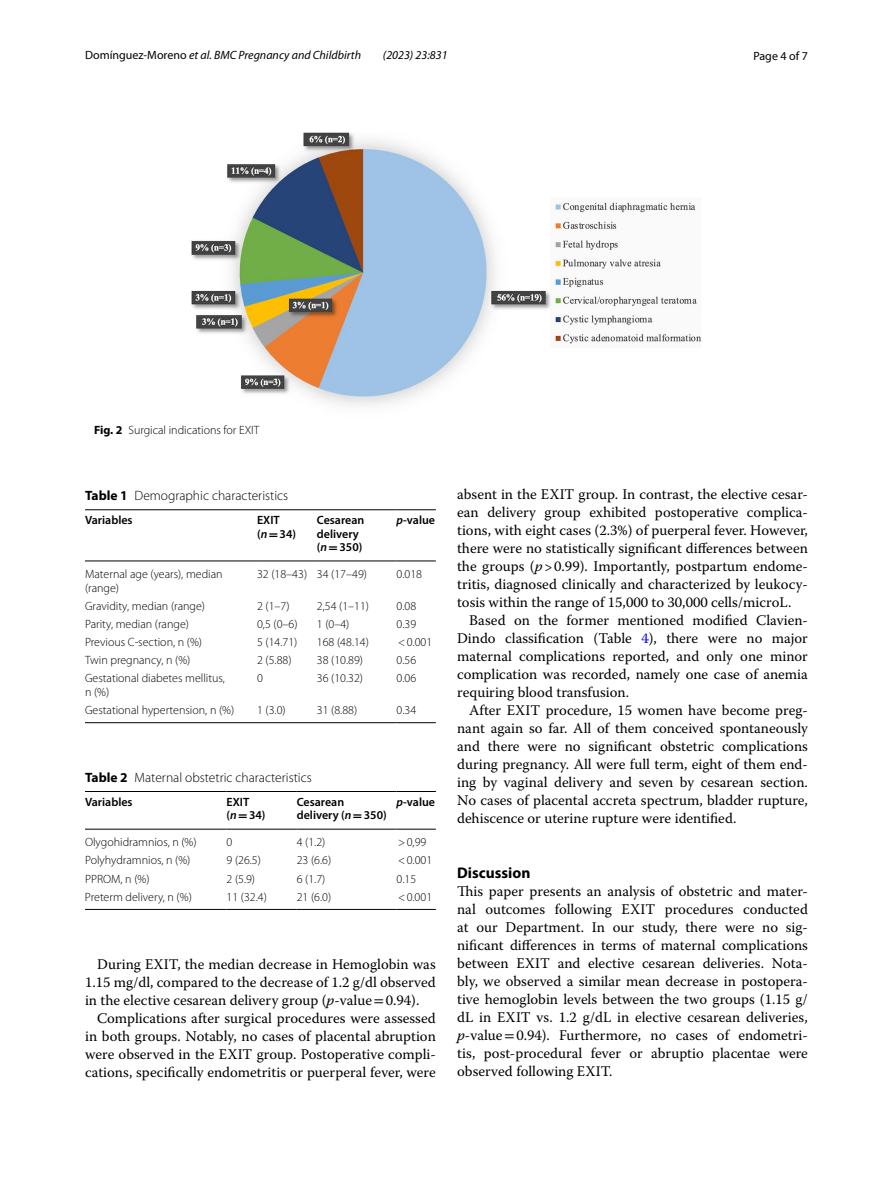
<style>
.page{position:relative;width:893px;height:1187px;background:#fff}
.page>*{position:absolute;margin:0;border:0;box-sizing:border-box;transform-origin:0 0}
.t1{font:700 15.45px "Myriad Pro";color:#000}
.t2{font:14.7px/18px "Warnock Pro";color:#000;text-align:justify}
.t3{font:300 13.5px "Myriad Pro";color:#000}
.t4{font:300 12px/13.5px "Myriad Pro";color:#000}
.t5{font:600 12px/13.5px "Myriad Pro";color:#000}
.t6{font:italic 12px "Myriad Pro";color:#000}
.t7{font:12px "Myriad Pro";color:#000}
.s1{font-style:normal}
.s2{font-weight:700}
.s3{font-style:italic}
.s4{font-family:"SPSMTSYB Bold";font-weight:400}
.s5{font-family:"STIX"}
.s6{color:#00f}
</style>
<div class="page">
<img style="left:191px;top:133px;width:511px;height:273px">
<hr style="left:85px;top:509px;width:172px;height:1px;background:#000">
<hr style="left:85px;top:560px;width:172px;height:1px;background:#000">
<hr style="left:257px;top:509px;width:60px;height:1px;background:#000">
<hr style="left:257px;top:560px;width:60px;height:1px;background:#000">
<hr style="left:317px;top:509px;width:80px;height:1px;background:#000">
<hr style="left:317px;top:560px;width:80px;height:1px;background:#000">
<hr style="left:397px;top:509px;width:39px;height:1px;background:#000">
<hr style="left:397px;top:560px;width:39px;height:1px;background:#000">
<hr style="left:85px;top:722px;width:172px;height:1px;background:#000">
<hr style="left:257px;top:722px;width:60px;height:1px;background:#000">
<hr style="left:317px;top:722px;width:80px;height:1px;background:#000">
<hr style="left:397px;top:722px;width:39px;height:1px;background:#000">
<hr style="left:85px;top:791px;width:142px;height:1px;background:#000">
<hr style="left:85px;top:828px;width:142px;height:1px;background:#000">
<hr style="left:227px;top:791px;width:70px;height:1px;background:#000">
<hr style="left:227px;top:828px;width:70px;height:1px;background:#000">
<hr style="left:297px;top:791px;width:100px;height:1px;background:#000">
<hr style="left:297px;top:828px;width:100px;height:1px;background:#000">
<hr style="left:397px;top:791px;width:39px;height:1px;background:#000">
<hr style="left:397px;top:828px;width:39px;height:1px;background:#000">
<hr style="left:85px;top:909px;width:142px;height:1px;background:#000">
<hr style="left:227px;top:909px;width:70px;height:1px;background:#000">
<hr style="left:297px;top:909px;width:100px;height:1px;background:#000">
<hr style="left:397px;top:909px;width:39px;height:1px;background:#000">
<p class="t6" style="left:85px;top:48px;width:278px"><span class="s1">Domínguez‑Moreno</span> et al. BMC Pregnancy and Childbirth</p>
<p class="t6" style="left:383px;top:48px;width:66px">(2023) 23:831</p>
<p class="t7" style="left:753px;top:48px;width:56px">Page 4 of 7</p>
<p class="t4" style="left:94px;top:423px;width:167px"><span class="s2">Fig. 2</span> Surgical indications for EXIT</p>
<p class="t3" style="left:85px;top:488px;width:205px"><span class="s2">Table 1</span> Demographic characteristics</p>
<p class="t5" style="left:85px;top:513px;width:49px">Variables</p>
<p class="t5" style="left:257px;top:513px;width:41px">EXIT (<span class="s3">n</span><span class="s4">=</span>34)</p>
<p class="t5" style="left:317px;top:513px;width:49px">Cesarean delivery (<span class="s3">n</span><span class="s4">=</span>350)</p>
<p class="t5" style="left:397px;top:513px;width:40px"><span class="s3">p</span>-value</p>
<p class="t4" style="left:85px;top:567px;width:139px">Maternal age (years), median (range)</p>
<p class="t4" style="left:257px;top:567px;width:111px">32 (18–43) 34 (17–49)</p>
<p class="t4" style="left:397px;top:567px;width:27px">0.018</p>
<p class="t4" style="left:85px;top:599px;width:122px">Gravidity, median (range)</p>
<p class="t4" style="left:257px;top:599px;width:34px">2 (1–7)</p>
<p class="t4" style="left:317px;top:599px;width:54px">2,54 (1–11)</p>
<p class="t4" style="left:397px;top:599px;width:21px">0.08</p>
<p class="t4" style="left:85px;top:617px;width:105px">Parity, median (range)</p>
<p class="t4" style="left:257px;top:617px;width:42px">0,5 (0–6)</p>
<p class="t4" style="left:317px;top:617px;width:34px">1 (0–4)</p>
<p class="t4" style="left:397px;top:617px;width:21px">0.39</p>
<p class="t4" style="left:85px;top:635px;width:119px">Previous C-section, n (%)</p>
<p class="t4" style="left:257px;top:635px;width:42px">5 (14.71)</p>
<p class="t4" style="left:317px;top:635px;width:54px">168 (48.14)</p>
<p class="t4" style="left:398px;top:635px;width:36px">&lt;0.001</p>
<p class="t4" style="left:85px;top:653px;width:107px">Twin pregnancy, n (%)</p>
<p class="t4" style="left:257px;top:653px;width:36px">2 (5.88)</p>
<p class="t4" style="left:317px;top:653px;width:48px">38 (10.89)</p>
<p class="t4" style="left:397px;top:653px;width:21px">0.56</p>
<p class="t4" style="left:85px;top:671px;width:141px">Gestational diabetes mellitus, n (%)</p>
<p class="t4" style="left:257px;top:671px;width:7px">0</p>
<p class="t4" style="left:317px;top:671px;width:48px">36 (10.32)</p>
<p class="t4" style="left:397px;top:671px;width:21px">0.06</p>
<p class="t4" style="left:85px;top:703px;width:151px">Gestational hypertension, n (%)</p>
<p class="t4" style="left:257px;top:703px;width:30px">1 (3.0)</p>
<p class="t4" style="left:317px;top:703px;width:42px">31 (8.88)</p>
<p class="t4" style="left:397px;top:703px;width:21px">0.34</p>
<p class="t3" style="left:85px;top:769px;width:228px"><span class="s2">Table 2</span> Maternal obstetric characteristics</p>
<p class="t5" style="left:85px;top:794px;width:49px">Variables</p>
<p class="t5" style="left:227px;top:794px;width:41px">EXIT (<span class="s3">n</span><span class="s4">=</span>34)</p>
<p class="t5" style="left:297px;top:794px;width:91px">Cesarean delivery (<span class="s3">n</span><span class="s4">=</span>350)</p>
<p class="t5" style="left:397px;top:794px;width:40px"><span class="s3">p</span>-value</p>
<p class="t4" style="left:85px;top:835px;width:113px">Olygohidramnios, n (%)</p>
<p class="t4" style="left:227px;top:835px;width:7px">0</p>
<p class="t4" style="left:297px;top:835px;width:30px">4 (1.2)</p>
<p class="t4" style="left:398px;top:835px;width:30px">&gt;0,99</p>
<p class="t4" style="left:85px;top:853px;width:107px">Polyhydramnios, n (%)</p>
<p class="t4" style="left:227px;top:853px;width:36px">9 (26.5)</p>
<p class="t4" style="left:297px;top:853px;width:36px">23 (6.6)</p>
<p class="t4" style="left:398px;top:853px;width:36px">&lt;0.001</p>
<p class="t4" style="left:85px;top:872px;width:66px">PPROM, n (%)</p>
<p class="t4" style="left:226px;top:872px;width:30px">2 (5.9)</p>
<p class="t4" style="left:297px;top:872px;width:30px">6 (1.7)</p>
<p class="t4" style="left:397px;top:872px;width:21px">0.15</p>
<p class="t4" style="left:85px;top:890px;width:108px">Preterm delivery, n (%)</p>
<p class="t4" style="left:226px;top:890px;width:42px">11 (32.4)</p>
<p class="t4" style="left:297px;top:890px;width:36px">21 (6.0)</p>
<p class="t4" style="left:398px;top:890px;width:36px">&lt;0.001</p>
<p class="t2" style="left:85px;top:954px;width:352px;text-indent:12px">During EXIT, the median decrease in Hemoglobin was 1.15 mg/dl, compared to the decrease of 1.2 g/dl observed in the elective cesarean delivery group (<span class="s3">p</span>-value<span class="s5">=</span>0.94).</p>
<p class="t2" style="left:85px;top:1008px;width:352px;text-indent:12px">Complications after surgical procedures were assessed in both groups. Notably, no cases of placental abruption were observed in the EXIT group. Postoperative compli&shy;cations, specifically endometritis or puerperal fever, were</p>
<p class="t2" style="left:457px;top:485px;width:352px">absent in the EXIT group. In contrast, the elective cesar&shy;ean delivery group exhibited postoperative complica&shy;tions, with eight cases (2.3%) of puerperal fever. However, there were no statistically significant differences between the groups (<span class="s3">p</span>&gt;0.99). Importantly, postpartum endome&shy;tritis, diagnosed clinically and characterized by leukocy&shy;tosis within the range of 15,000 to 30,000 cells/microL.</p>
<p class="t2" style="left:457px;top:611px;width:352px;text-indent:12px">Based on the former mentioned modified Clavien-Dindo classification (Table <span class="s6">4</span>), there were no major maternal complications reported, and only one minor complication was recorded, namely one case of anemia requiring blood transfusion.</p>
<p class="t2" style="left:457px;top:701px;width:352px;text-indent:12px">After EXIT procedure, 15 women have become preg&shy;nant again so far. All of them conceived spontaneously and there were no significant obstetric complications during pregnancy. All were full term, eight of them end&shy;ing by vaginal delivery and seven by cesarean section.<br>No cases of placental accreta spectrum, bladder rupture, dehiscence or uterine rupture were identified.</p>
<p class="t1" style="left:457px;top:862px;width:75px">Discussion</p>
<p class="t2" style="left:457px;top:881px;width:352px">This paper presents an analysis of obstetric and mater&shy;nal outcomes following EXIT procedures conducted at our Department. In our study, there were no sig&shy;nificant differences in terms of maternal complications between EXIT and elective cesarean deliveries. Nota&shy;bly, we observed a similar mean decrease in postopera&shy;tive hemoglobin levels between the two groups (1.15 g/ dL in EXIT vs. 1.2 g/dL in elective cesarean deliveries, <span class="s3">p</span>-value<span class="s5">=</span>0.94). Furthermore, no cases of endometri&shy;tis, post-procedural fever or abruptio placentae were observed following EXIT.</p>
</div>
